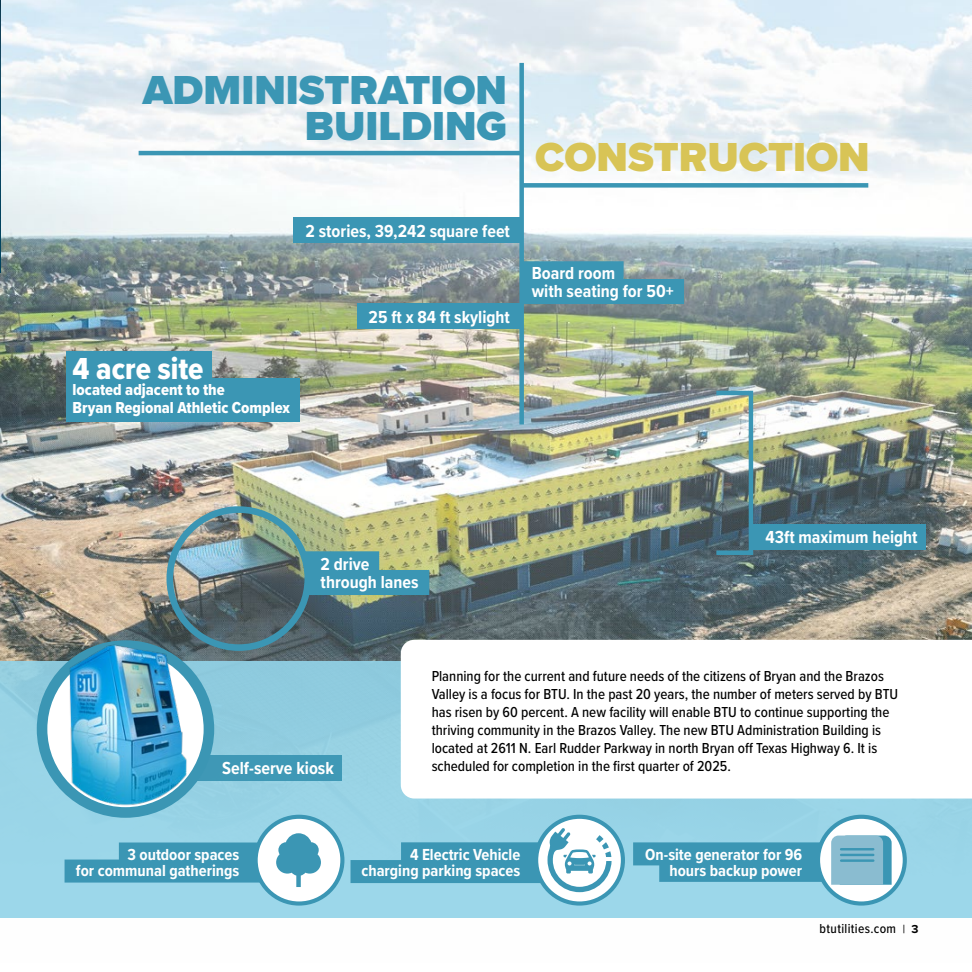
<style>
.page{position:relative;width:972px;height:972px;background:#fff}
.page>*{position:absolute;margin:0;border:0;box-sizing:border-box;transform-origin:0 0}
.t1{font:900 42px/36px "Proxima Nova";color:#3b96b4;text-align:right}
.t2{font:900 42px "Proxima Nova";color:#d8c456}
.t3{font:31.5px "Proxima Nova Cond Extrabld";color:#fff}
.t4{font:700 18px/18px "Proxima Nova Cond";color:#fff}
.t5{font:700 16.65px/16.6px "Proxima Nova Cond";color:#fff;text-align:right}
.t6{font:16.5px/18px "Proxima Nova Cond Extrabld";color:#fff}
.t7{font:500 15px/18px "Proxima Nova Cond";color:#000}
.t8{font:500 13.5px "Proxima Nova Cond";letter-spacing:.025em;color:#000}
.s1{font-size:12px}
.s2{font-family:"Proxima Nova";font-weight:700;font-size:12px}
</style>
<div class="page">
<img style="left:0;top:0;width:972px;height:661px">
<div style="left:0;top:661px;width:972px;height:257px;background:#9ad5e8"></div>
<div style="left:357px;top:304px;width:165px;height:25px;background:#3b96b4"></div>
<div style="left:294px;top:217px;width:228px;height:25px;background:#3b96b4"></div>
<div style="left:752px;top:524px;width:174px;height:25px;background:#3b96b4"></div>
<svg style="left:524px;top:261px;width:160px;height:43px;background:#4a98b2"></svg>
<div style="left:714px;top:391px;width:39px;height:164px;border:4px solid #3b96b4"></div>
<svg style="left:302px;top:551px;width:127px;height:44px;background:#549ea9"></svg>
<div style="left:167px;top:506px;width:144px;height:145px;border:7px solid #3b96b4;border-radius:50%"></div>
<div style="left:519px;top:63px;width:5px;height:362px;background:#3b96b4"></div>
<img style="left:0;top:0;width:1px;height:272px">
<div style="left:66px;top:351px;width:145px;height:70px;background:#3b96b4"></div>
<div style="left:522px;top:183px;width:346px;height:5px;background:#3b96b4"></div>
<div style="left:256px;top:817px;width:86px;height:87px;background:#fff;border-radius:50%"></div>
<div style="left:254px;top:815px;width:90px;height:91px;border:4px solid #3b96b4;border-radius:50%"></div>
<svg style="left:65px;top:833px;width:256px;height:54px"></svg>
<svg style="left:536px;top:817px;width:87px;height:87px"></svg>
<div style="left:534px;top:815px;width:91px;height:91px;border:4px solid #3b96b4;border-radius:50%"></div>
<svg style="left:351px;top:828px;width:261px;height:64px"></svg>
<svg style="left:818px;top:817px;width:87px;height:87px;background:#e1eff3"></svg>
<div style="left:816px;top:815px;width:91px;height:91px;border:4px solid #3b96b4;border-radius:50%"></div>
<svg style="left:633px;top:836px;width:259px;height:49px"></svg>
<hr style="left:841px;top:848px;width:32px;height:2px;background:#3b96b4">
<hr style="left:841px;top:854px;width:32px;height:2px;background:#3b96b4">
<hr style="left:841px;top:859px;width:32px;height:3px;background:#3b96b4">
<div style="left:66px;top:378px;width:234px;height:43px;background:#3b96b4"></div>
<div style="left:177px;top:756px;width:165px;height:25px;background:#3b96b4"></div>
<img style="left:23px;top:632px;width:267px;height:178px">
<div style="left:401px;top:640px;width:571px;height:159px;background:#fff"></div>
<hr style="left:139px;top:151px;width:383px;height:4px;background:#3b96b4">
<h1 class="t1" style="left:143px;top:72px;width:366px">ADMINISTRATION<br>BUILDING</h1>
<p class="t4" style="left:306px;top:221px;width:206px">2 stories, 39,242 square feet</p>
<h2 class="t3" style="left:73px;top:345px;width:132px">4 acre site</h2>
<p class="t6" style="left:73px;top:380px;width:219px">located adjacent to the<br>Bryan Regional Athletic Complex</p>
<p class="t4" style="left:369px;top:307px;width:143px">25 ft x 84 ft skylight</p>
<h1 class="t2" style="left:535px;top:126px;width:336px">CONSTRUCTION</h1>
<p class="t4" style="left:532px;top:264px;width:143px">Board room<br>with seating for 50+</p>
<p class="t4" style="left:321px;top:555px;width:99px">2 drive through lanes</p>
<p class="t4" style="left:766px;top:528px;width:153px">43ft maximum height</p>
<p class="t4" style="left:222px;top:759px;width:113px">Self-serve kiosk</p>
<p class="t7" style="left:432px;top:666px;width:468px">Planning for the current and future needs of the citizens of Bryan and the Brazos Valley is a focus for BTU. In the past 20 years, the number of meters served by BTU has risen by 60 percent. A new facility will enable BTU to continue supporting the thriving community in the Brazos Valley. The new BTU Administration Building is located at 2611 N. Earl Rudder Parkway in north Bryan off Texas Highway 6. It is scheduled for completion in the first quarter of 2025.</p>
<p class="t5" style="left:76px;top:846px;width:165px">3 outdoor spaces<br>for communal gatherings</p>
<p class="t5" style="left:361px;top:845px;width:160px">4 Electric Vehicle charging parking spaces</p>
<p class="t5" style="left:645px;top:845px;width:158px">On-site generator for 96 hours backup power</p>
<p class="t8" style="left:820px;top:918px;width:101px">btutilities.com <span class="s1">|</span> <span class="s2">3</span></p>
</div>
